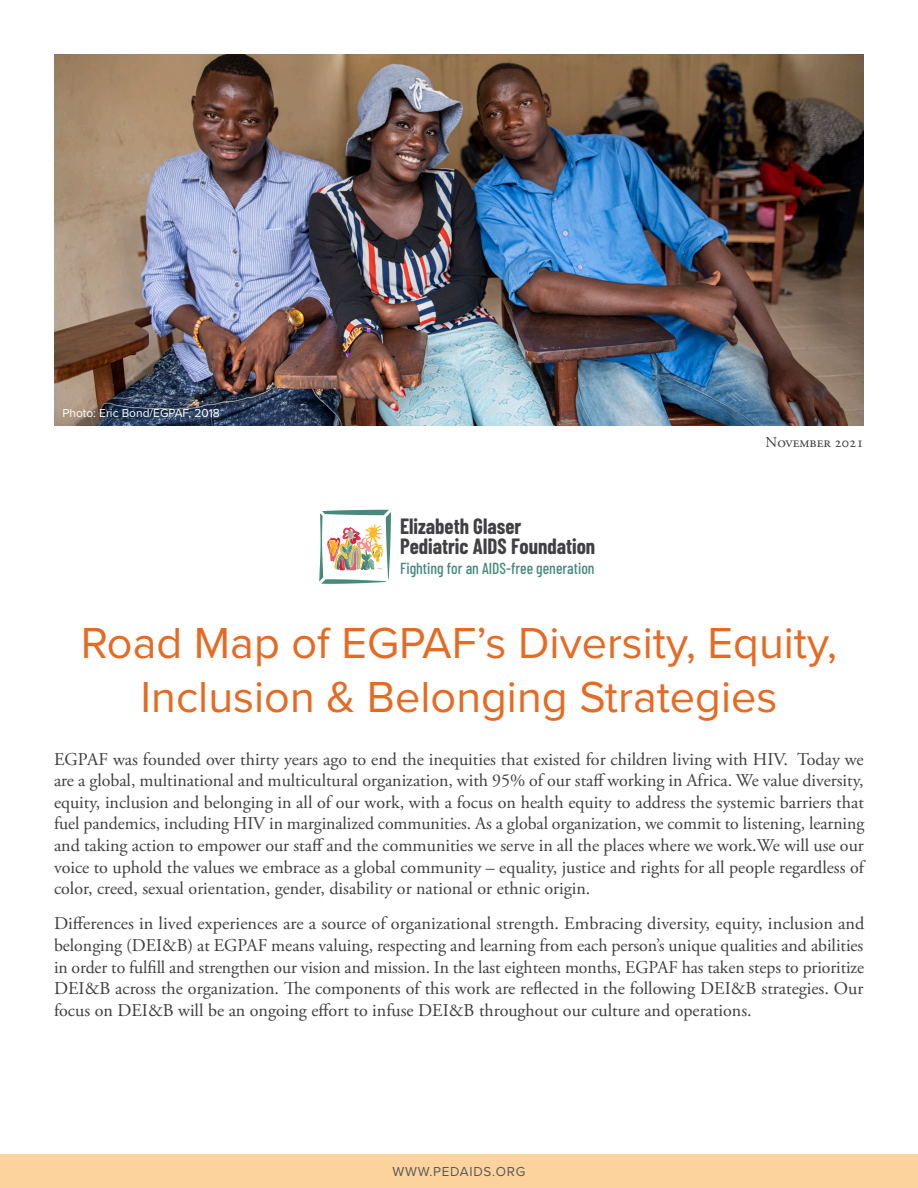
<style>
.page{position:relative;width:918px;height:1188px;background:#fff}
.page>*{position:absolute;margin:0;border:0;box-sizing:border-box;transform-origin:0 0}
.t1{font:45px/54px "Proxima Nova";color:#e76a22;text-align:center}
.t2{font:700 21.6px/20.1px "Barlow Condensed";color:#404042}
.t3{font:18px/21.6px "Adobe Garamond Pro";color:#3e3e3f;text-align:justify}
.t4{font:500 16.05px "Barlow Condensed";color:#478a7d}
.t5{font:15px "Adobe Garamond Pro";color:#3e3e3f}
.t6{font:13.5px "Proxima Nova";letter-spacing:.05em;color:#57585a}
.t7{font:12px "Proxima Nova";color:#fff}
</style>
<div class="page">
<div style="left:0;top:1154px;width:918px;height:34px;background:#fdd39d"></div>
<svg style="left:319px;top:510px;width:72px;height:74px"></svg>
<img style="left:54px;top:54px;width:810px;height:372px">
<p class="t7" style="left:62px;top:404px;width:159px">Photo: Eric Bond/EGPAF, 2018</p>
<p class="t2" style="left:400px;top:515px;width:197px">Elizabeth Glaser<br>Pediatric AIDS Foundation</p>
<p class="t4" style="left:400px;top:557px;width:196px">Fighting for an AIDS-free generation</p>
<p class="t5" style="left:766px;top:433px;width:100px">November 2021</p>
<p class="t1" style="left:81px;top:615px;width:758px">Road Map of EGPAF’s Diversity, Equity,<br>Inclusion &amp; Belonging Strategies</p>
<p class="t3" style="left:54px;top:749px;width:812px">EGPAF was founded over thirty years ago to end the inequities that existed for children living with HIV. Today we are a global, multinational and multicultural organization, with 95% of our staff working in Africa. We value diversity, equity, inclusion and belonging in all of our work, with a focus on health equity to address the systemic barriers that fuel pandemics, including HIV in marginalized communities. As a global organization, we commit to listening, learning and taking action to empower our staff and the communities we serve in all the places where we work.We will use our voice to uphold the values we embrace as a global community – equality, justice and rights for all people regardless of color, creed, sexual orientation, gender, disability or national or ethnic origin.</p>
<p class="t3" style="left:54px;top:913px;width:812px">Differences in lived experiences are a source of organizational strength. Embracing diversity, equity, inclusion and belonging (DEI&amp;B) at EGPAF means valuing, respecting and learning from each person’s unique qualities and abilities in order to fulfill and strengthen our vision and mission. In the last eighteen months, EGPAF has taken steps to prioritize DEI&amp;B across the organization. The components of this work are reflected in the following DEI&amp;B strategies. Our focus on DEI&amp;B will be an ongoing effort to infuse DEI&amp;B throughout our culture and operations.</p>
<p class="t6" style="left:393px;top:1162px;width:134px">WWW.PEDAIDS.ORG</p>
</div>
